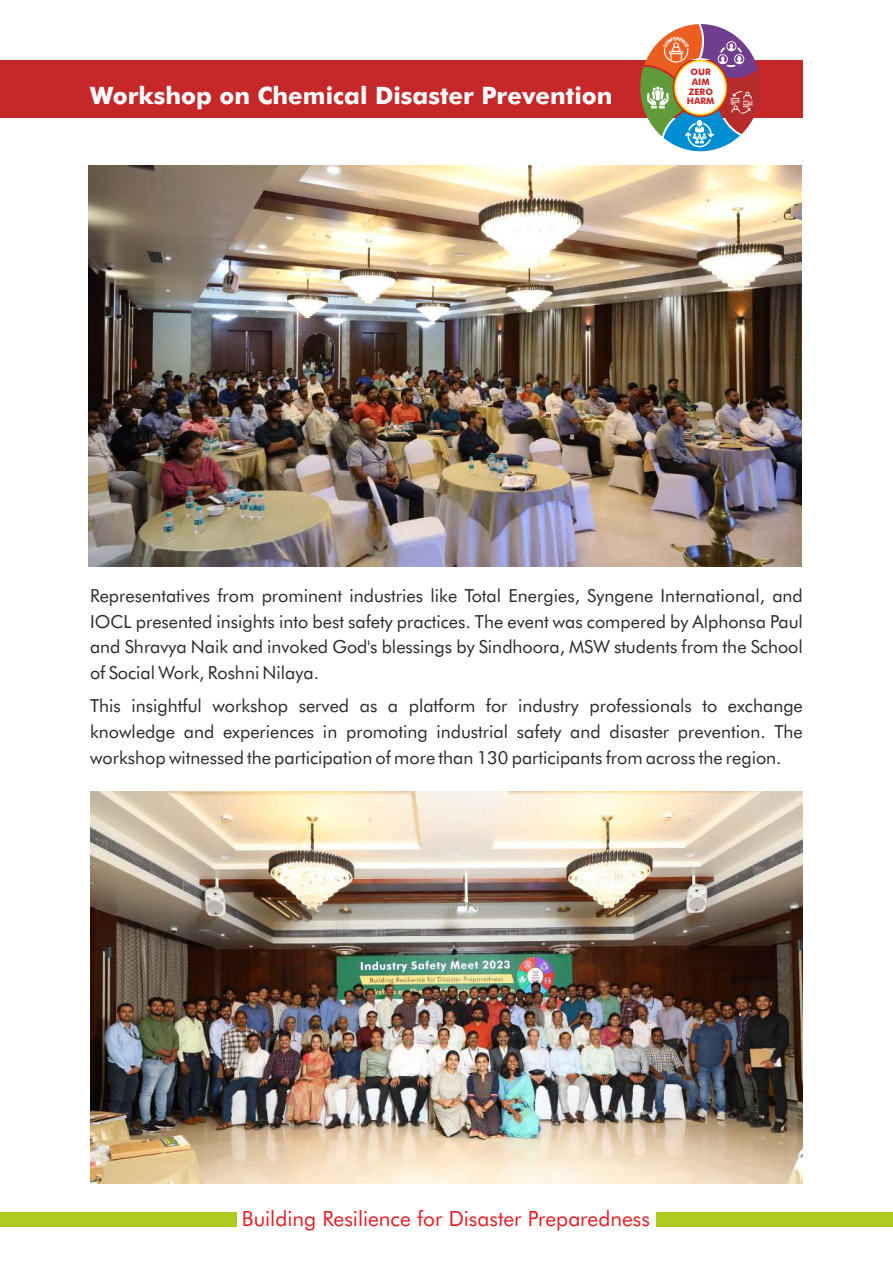
<style>
.page{position:relative;width:893px;height:1263px;background:#fff}
.page>*{position:absolute;margin:0;border:0;box-sizing:border-box;transform-origin:0 0}
.t1{font:700 24px "Futura BT";color:#fefefe}
.t2{font:21px "Futura BT";color:#e31e24}
.t3{font:18px/26px "Futura BT";color:#2b2a29;text-align:justify}
.t4{font:700 9px/9.6px "Futura BT";color:#c62829;text-align:center}
</style>
<div class="page">
<div style="left:0;top:61px;width:803px;height:57px;background:#c62829"></div>
<svg style="left:640px;top:24px;width:121px;height:127px"></svg>
<div style="left:656px;top:1212px;width:237px;height:14px;background:#b0cb1f"></div>
<div style="left:0;top:1212px;width:237px;height:14px;background:#b0cb1f"></div>
<img style="left:90px;top:791px;width:713px;height:393px">
<img style="left:88px;top:166px;width:713px;height:400px">
<h1 class="t1" style="left:90px;top:85px;width:524px">Workshop on Chemical Disaster Prevention</h1>
<p class="t4" style="left:687px;top:68px;width:29px">OUR<br>AIM<br>ZERO<br>HARM</p>
<p class="t3" style="left:90px;top:584px;width:714px">Representatives from prominent industries like Total Energies, Syngene International, and IOCL presented insights into best safety practices. The event was compered by Alphonsa Paul and Shravya Naik and invoked God's blessings by Sindhoora, MSW students from the School of Social Work, Roshni Nilaya.</p>
<p class="t3" style="left:90px;top:694px;width:714px">This insightful workshop served as a platform for industry professionals to exchange knowledge and experiences in promoting industrial safety and disaster prevention. The workshop witnessed the participation of more than 130 participants from across the region.</p>
<p class="t2" style="left:242px;top:1210px;width:410px">Building Resilience for Disaster Preparedness</p>
</div>
